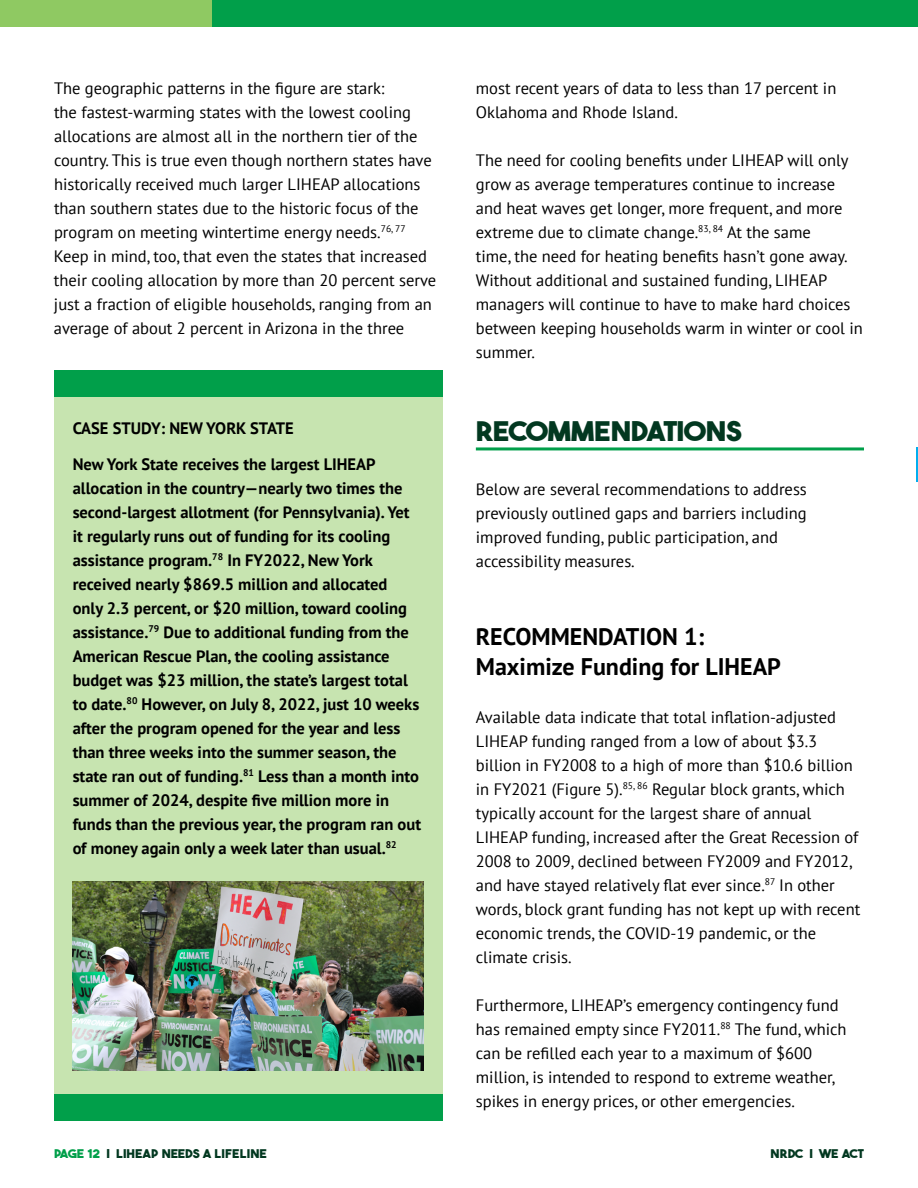
<style>
.page{position:relative;width:918px;height:1188px;background:#fff}
.page>*{position:absolute;margin:0;border:0;box-sizing:border-box;transform-origin:0 0}
.t1{font:700 27px "The Bold Font";letter-spacing:-.015em;color:#023820;scale:1.1 1}
.t2{font:700 24px/30px "PT Sans";color:#000}
.t3{font:16.5px/24px "PT Sans";color:#000}
.t4{font:700 16.5px/24px "PT Sans";color:#000}
.t5{font:700 12px "The Bold Font";color:#023820;scale:1.1 1}
.s1{color:#019f4a}
</style>
<div class="page">
<svg style="left:0;top:0;width:918px;height:26px;background:#21a84f"></svg>
<div style="left:54px;top:371px;width:388px;height:723px;background:#c7e4b0"></div>
<div style="left:54px;top:371px;width:388px;height:26px;background:#019f4a"></div>
<div style="left:54px;top:1094px;width:388px;height:26px;background:#019f4a"></div>
<img style="left:73px;top:881px;width:350px;height:189px">
<hr style="left:476px;top:447px;width:388px;height:3px;background:#019f4a">
<hr style="left:916px;top:447px;width:2px;height:35px;background:#00aeef">
<p class="t3" style="left:54px;top:76px;width:384px">The geographic patterns in the figure are stark:<br>the fastest-warming states with the lowest cooling allocations are almost all in the northern tier of the country. This is true even though northern states have historically received much larger LIHEAP allocations than southern states due to the historic focus of the program on meeting wintertime energy needs.<sup>76,</sup> <sup>77<br></sup>Keep in mind, too, that even the states that increased their cooling allocation by more than 20 percent serve just a fraction of eligible households, ranging from an average of about 2 percent in Arizona in the three</p>
<p class="t4" style="left:73px;top:409px;width:304px;line-height:36px">CASE STUDY: NEW YORK STATE<br>New York State receives the largest LIHEAP</p>
<p class="t4" style="left:73px;top:475px;width:350px">allocation in the country—nearly two times the second-largest allotment (for Pennsylvania). Yet it regularly runs out of funding for its cooling assistance program.<sup>78</sup> In FY2022, New York received nearly $869.5 million and allocated only 2.3 percent, or $20 million, toward cooling assistance.<sup>79</sup> Due to additional funding from the American Rescue Plan, the cooling assistance budget was $23 million, the state’s largest total to date.<sup>80</sup> However, on July 8, 2022, just 10 weeks after the program opened for the year and less than three weeks into the summer season, the state ran out of funding.<sup>81</sup> Less than a month into summer of 2024, despite five million more in funds than the previous year, the program ran out of money again only a week later than usual.<sup>82</sup></p>
<p class="t3" style="left:476px;top:76px;width:362px">most recent years of data to less than 17 percent in<br>Oklahoma and Rhode Island.</p>
<p class="t3" style="left:476px;top:148px;width:389px">The need for cooling benefits under LIHEAP will only grow as average temperatures continue to increase and heat waves get longer, more frequent, and more extreme due to climate change.<sup>83,</sup> <sup>84</sup> At the same<br>time, the need for heating benefits hasn’t gone away.<br>Without additional and sustained funding, LIHEAP managers will continue to have to make hard choices between keeping households warm in winter or cool in summer.</p>
<h1 class="t1" style="left:476px;top:414px;width:243px">RECOMMENDATIONS</h1>
<p class="t3" style="left:476px;top:477px;width:333px">Below are several recommendations to address previously outlined gaps and barriers including improved funding, public participation, and accessibility measures.</p>
<h2 class="t2" style="left:476px;top:621px;width:307px">RECOMMENDATION 1:<br>Maximize Funding for LIHEAP</h2>
<p class="t3" style="left:476px;top:705px;width:386px">Available data indicate that total inflation-adjusted LIHEAP funding ranged from a low of about $3.3 billion in FY2008 to a high of more than $10.6 billion in FY2021 (Figure 5).<sup>85,</sup> <sup>86</sup> Regular block grants, which typically account for the largest share of annual LIHEAP funding, increased after the Great Recession of 2008 to 2009, declined between FY2009 and FY2012, and have stayed relatively flat ever since.<sup>87</sup> In other words, block grant funding has not kept up with recent economic trends, the COVID-19 pandemic, or the climate crisis.</p>
<p class="t3" style="left:476px;top:993px;width:372px">Furthermore, LIHEAP’s emergency contingency fund has remained empty since FY2011.<sup>88</sup> The fund, which can be refilled each year to a maximum of $600 million, is intended to respond to extreme weather, spikes in energy prices, or other emergencies.</p>
<p class="t5" style="left:54px;top:1147px;width:195px"><span class="s1">PAGE 12</span> | LIHEAP NEEDS A LIFELINE</p>
<p class="t5" style="left:771px;top:1147px;width:86px">NRDC | WE ACT</p>
</div>
